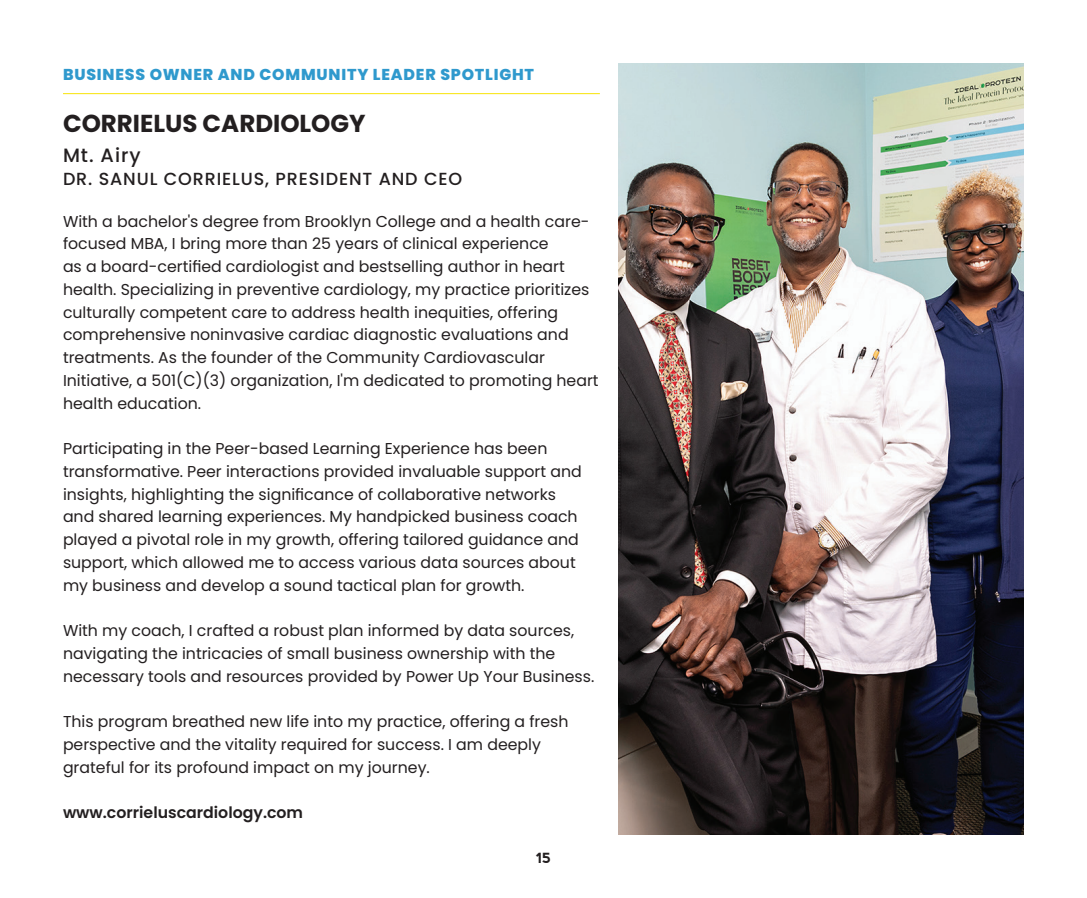
<style>
.page{position:relative;width:1087px;height:898px;background:#fff}
.page>*{position:absolute;margin:0;border:0;box-sizing:border-box;transform-origin:0 0}
.t1{font:700 24.5px "Poppins";color:#231f20}
.t2{font:500 19.25px "Poppins";letter-spacing:.05em;color:#231f20}
.t3{font:500 17.5px "Poppins";letter-spacing:.05em;color:#231f20}
.t4{font:15.75px/22.8px "Poppins";color:#231f20}
.t5{font:800 15.75px "Poppins";letter-spacing:.05em;color:#2f99cd}
.t6{font:600 15.75px "Poppins";color:#231f20}
.t7{font:700 14px "nevis";color:#231f20}
</style>
<div class="page">
<img style="left:618px;top:63px;width:406px;height:772px">
<hr style="left:63px;top:93px;width:537px;height:1px;background:#f7e307">
<p class="t5" style="left:63px;top:65px;width:472px">BUSINESS OWNER AND COMMUNITY LEADER SPOTLIGHT</p>
<h1 class="t1" style="left:63px;top:109px;width:304px">CORRIELUS CARDIOLOGY</h1>
<p class="t2" style="left:63px;top:144px;width:79px">Mt. Airy</p>
<p class="t3" style="left:63px;top:168px;width:401px">DR. SANUL CORRIELUS, PRESIDENT AND CEO</p>
<p class="t4" style="left:63px;top:210px;width:537px">With a bachelor's degree from Brooklyn College and a health care&shy;focused MBA, I bring more than 25 years of clinical experience<br>as a board-certified cardiologist and bestselling author in heart health. Specializing in preventive cardiology, my practice prioritizes culturally competent care to address health inequities, offering comprehensive noninvasive cardiac diagnostic evaluations and treatments. As the founder of the Community Cardiovascular Initiative, a 501(C)(3) organization, I'm dedicated to promoting heart health education.</p>
<p class="t4" style="left:63px;top:437px;width:520px">Participating in the Peer-based Learning Experience has been transformative. Peer interactions provided invaluable support and insights, highlighting the significance of collaborative networks and shared learning experiences. My handpicked business coach played a pivotal role in my growth, offering tailored guidance and support, which allowed me to access various data sources about my business and develop a sound tactical plan for growth.</p>
<p class="t4" style="left:63px;top:619px;width:533px">With my coach, I crafted a robust plan informed by data sources, navigating the intricacies of small business ownership with the necessary tools and resources provided by Power Up Your Business.</p>
<p class="t4" style="left:63px;top:710px;width:507px">This program breathed new life into my practice, offering a fresh perspective and the vitality required for success. I am deeply grateful for its profound impact on my journey.</p>
<p class="t6" style="left:63px;top:803px;width:242px">www.corrieluscardiology.com</p>
<p class="t7" style="left:536px;top:849px;width:17px">15</p>
</div>
